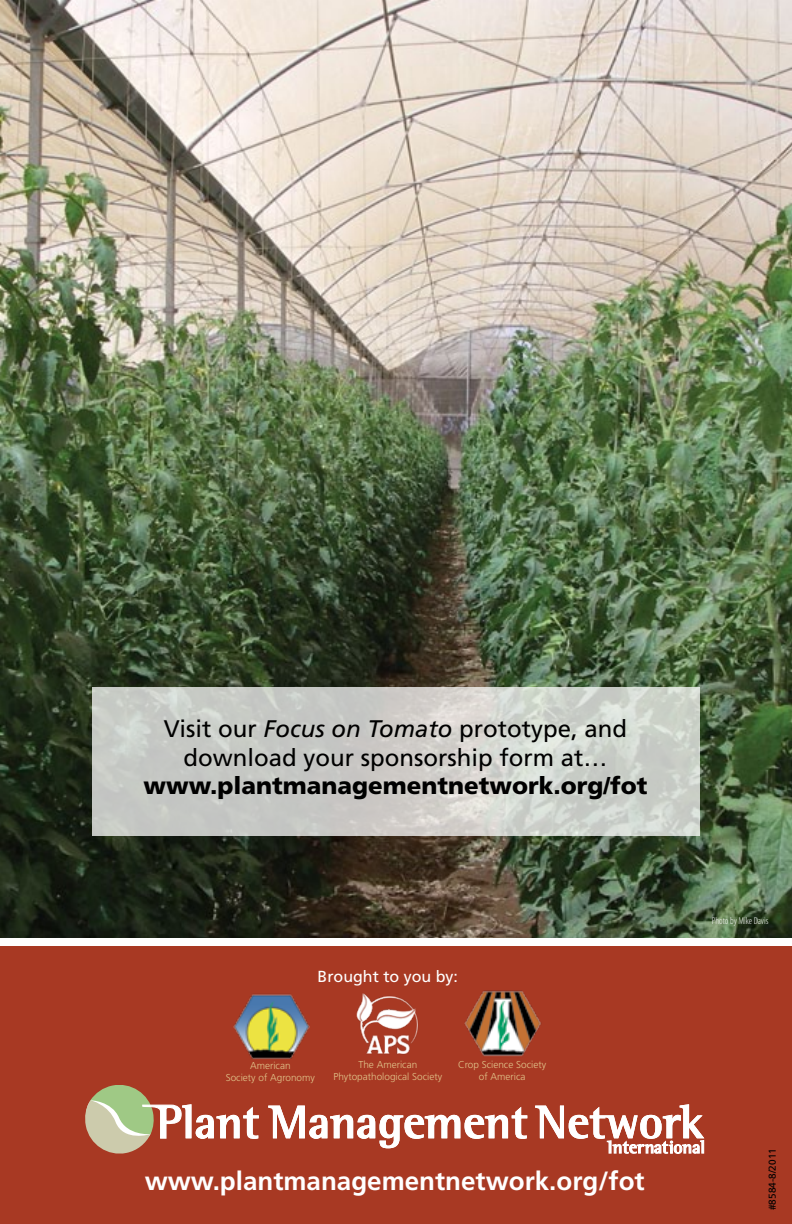
<style>
.page{position:relative;width:792px;height:1224px;background:#fff}
.page>*{position:absolute;margin:0;border:0;box-sizing:border-box;transform-origin:0 0}
.t1{font:700 26px "Frutiger";color:#fff}
.t2{font:24px/28.8px "Frutiger";color:#000;text-align:center}
.t3{font:900 24px "Frutiger";color:#000}
.t4{font:16px "Frutiger";color:#fff}
.t5{font:300 10px/12px "Frutiger";color:#e1c58b;text-align:center}
.t6{font:300 condensed 10px "Myriad Pro";color:#fff}
.t7{font:10px "Frutiger";color:#000}
.s1{font-style:italic}
</style>
<div class="page">
<img style="left:0;top:0;width:792px;height:937px">
<div style="left:0;top:946px;width:792px;height:278px;background:#a83923"></div>
<svg style="left:85px;top:1086px;width:174px;height:68px"></svg>
<svg style="left:268px;top:1105px;width:260px;height:44px"></svg>
<svg style="left:535px;top:1104px;width:169px;height:50px"></svg>
<img style="left:234px;top:994px;width:76px;height:65px">
<img style="left:464px;top:990px;width:78px;height:66px">
<img style="left:356px;top:993px;width:62px;height:62px">
<svg style="left:93px;top:687px;width:607px;height:149px;background:#cccec9"></svg>
<h2 class="t2" style="left:164px;top:714px;width:465px">Visit our <span class="s1">Focus on Tomato</span> prototype, and download your sponsorship form at…</h2>
<h2 class="t3" style="left:143px;top:771px;width:506px">www.plantmanagementnetwork.org/fot</h2>
<h3 class="t4" style="left:318px;top:967px;width:142px">Brought to you by:</h3>
<p class="t5" style="left:226px;top:1059px;width:91px">American<br>Society of Agronomy</p>
<p class="t5" style="left:333px;top:1059px;width:110px">The American<br>Phytopathological Society</p>
<p class="t5" style="left:458px;top:1059px;width:90px">Crop Science Society of America</p>
<h1 class="t1" style="left:145px;top:1165px;width:501px">www.plantmanagementnetwork.org/fot</h1>
<p class="t6" style="left:712px;top:915px;width:58px">Photo by Mike Davis</p>
<p class="t7" style="left:767px;top:1210px;width:63px;rotate:-90deg">#8584-8/2011</p>
</div>
